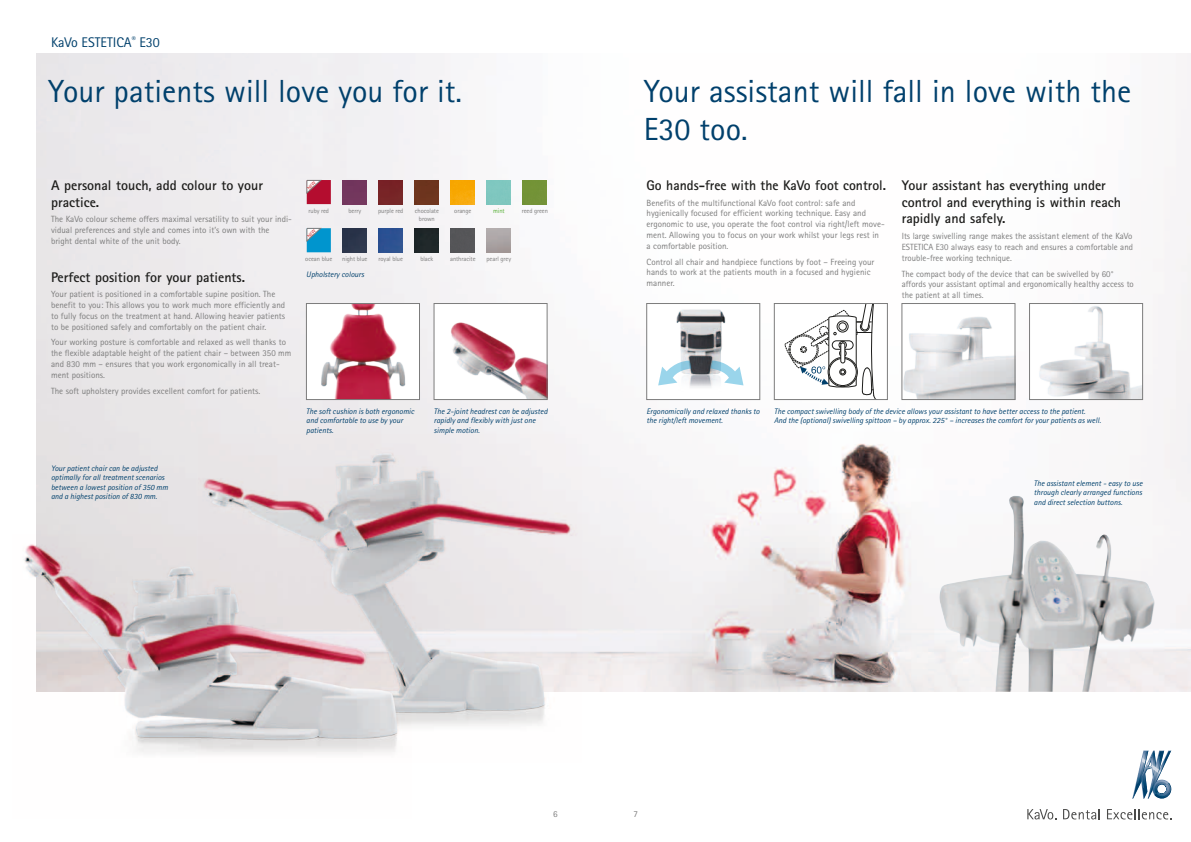
<style>
.page{position:relative;width:1191px;height:842px;background:#fff}
.page>*{position:absolute;margin:0;border:0;box-sizing:border-box;transform-origin:0 0}
.t1{font:32px/38px "Rotis Sans Serif Pro Cyr";color:#00406c}
.t2{font:700 14px/16.8px "Rotis Sans Serif Pro Cyr";color:#1d1d1b}
.t3{font:14px "Rotis Sans Serif Pro Cyr";color:#00406c}
.t4{font:9px/10.8px "Rotis Sans Serif Pro Cyr";color:#7c7c7c}
.t5{font:italic 8px/9.6px "Rotis Sans Serif Pro Cyr";color:#00406c}
.t6{font:6.5px "Rotis Sans Serif Pro Cyr";letter-spacing:-.01em;color:#7c7c7c}
.t7{font:6.5px "Rotis Sans Serif Pro Cyr";color:#53af32}
</style>
<div class="page">
<svg style="left:1132px;top:750px;width:39px;height:48px"></svg>
<svg style="left:1063px;top:809px;width:37px;height:10px"></svg>
<svg style="left:1107px;top:809px;width:64px;height:10px"></svg>
<svg style="left:1027px;top:809px;width:29px;height:10px"></svg>
<img style="left:37px;top:54px;width:1154px;height:638px">
<img style="left:343px;top:228px;width:24px;height:24px">
<img style="left:379px;top:228px;width:24px;height:24px">
<img style="left:415px;top:228px;width:24px;height:24px">
<img style="left:451px;top:228px;width:24px;height:24px">
<img style="left:379px;top:180px;width:24px;height:24px">
<img style="left:451px;top:180px;width:24px;height:24px">
<img style="left:343px;top:180px;width:24px;height:24px">
<img style="left:487px;top:180px;width:24px;height:24px">
<img style="left:523px;top:180px;width:24px;height:24px">
<img style="left:415px;top:180px;width:24px;height:24px">
<img style="left:487px;top:228px;width:24px;height:24px">
<img style="left:198px;top:434px;width:383px;height:292px">
<img style="left:23px;top:535px;width:389px;height:219px">
<img style="left:436px;top:305px;width:109px;height:93px">
<div style="left:434px;top:303px;width:113px;height:97px;border:1px solid #7c7c7c"></div>
<img style="left:308px;top:305px;width:110px;height:93px">
<div style="left:306px;top:303px;width:114px;height:97px;border:1px solid #7c7c7c"></div>
<div style="left:646px;top:303px;width:114px;height:97px;background:#fff;border:1px solid #7c7c7c"></div>
<img style="left:676px;top:309px;width:50px;height:79px">
<svg style="left:658px;top:361px;width:33px;height:24px"></svg>
<svg style="left:710px;top:361px;width:33px;height:24px"></svg>
<img style="left:937px;top:496px;width:218px;height:196px">
<img style="left:903px;top:305px;width:110px;height:93px">
<div style="left:901px;top:303px;width:114px;height:97px;border:1px solid #7c7c7c"></div>
<div style="left:774px;top:303px;width:113px;height:97px;background:#fff"></div>
<svg style="left:784px;top:305px;width:92px;height:93px"></svg>
<div style="left:774px;top:303px;width:113px;height:97px;border:1px solid #7c7c7c"></div>
<img style="left:1031px;top:305px;width:109px;height:93px">
<div style="left:1029px;top:303px;width:113px;height:97px;border:1px solid #7c7c7c"></div>
<svg style="left:306px;top:180px;width:25px;height:24px"></svg>
<svg style="left:306px;top:228px;width:25px;height:24px"></svg>
<h2 class="t3" style="left:51px;top:34px;width:110px">KaVo ESTETICA<sup>®</sup> E30</h2>
<h1 class="t1" style="left:48px;top:72px;width:415px">Your patients will love you for it.</h1>
<h2 class="t2" style="left:51px;top:177px;width:213px">A personal touch, add colour to your practice.</h2>
<p class="t4" style="left:51px;top:214px;width:242px">The KaVo colour scheme offers maximal versatility to suit your indi&shy;vidual preferences and style and comes into it’s own with the bright dental white of the unit body.</p>
<h2 class="t2" style="left:51px;top:268px;width:195px">Perfect position for your patients.</h2>
<p class="t4" style="left:51px;top:289px;width:236px">Your patient is positioned in a comfortable supine position. The benefit to you: This allows you to work much more efficiently and to fully focus on the treatment at hand. Allowing heavier patients to be positioned safely and comfortably on the patient chair.</p>
<p class="t4" style="left:51px;top:337px;width:242px">Your working posture is comfortable and relaxed as well thanks to the flexible adaptable height of the patient chair – between 350 mm and 830 mm – ensures that you work ergonomically in all treat&shy;ment positions.</p>
<p class="t4" style="left:51px;top:385px;width:211px">The soft upholstery provides excellent comfort for patients.</p>
<p class="t5" style="left:51px;top:463px;width:118px">Your patient chair can be adjusted optimally for all treatment scenarios between a lowest position of 350 mm and a highest position of 830 mm.</p>
<p class="t6" style="left:308px;top:207px;width:22px">ruby red</p>
<p class="t6" style="left:348px;top:207px;width:14px">berry</p>
<p class="t6" style="left:378px;top:207px;width:27px">purple red</p>
<p class="t6" style="left:454px;top:207px;width:19px">orange</p>
<p class="t6" style="left:415px;top:207px;width:26px">chocolate</p>
<p class="t7" style="left:493px;top:207px;width:13px">mint</p>
<p class="t6" style="left:522px;top:207px;width:28px">reed green</p>
<p class="t6" style="left:419px;top:215px;width:17px">brown</p>
<p class="t6" style="left:486px;top:255px;width:26px">pearl grey</p>
<p class="t6" style="left:305px;top:255px;width:28px">ocean blue</p>
<p class="t6" style="left:450px;top:255px;width:27px">anthracite</p>
<p class="t6" style="left:342px;top:255px;width:27px">night blue</p>
<p class="t6" style="left:378px;top:255px;width:26px">royal blue</p>
<p class="t5" style="left:306px;top:270px;width:59px">Upholstery colours</p>
<p class="t6" style="left:420px;top:255px;width:14px">black</p>
<p class="t5" style="left:306px;top:406px;width:110px">The soft cushion is both ergonomic and comfortable to use by your patients.</p>
<p class="t5" style="left:434px;top:406px;width:115px">The 2-joint headrest can be adjusted rapidly and flexibly with just one simple motion.</p>
<h1 class="t1" style="left:643px;top:72px;width:489px">Your assistant will fall in love with the<br>E30 too.</h1>
<h2 class="t2" style="left:646px;top:177px;width:241px">Go hands-free with the KaVo foot control.</h2>
<p class="t4" style="left:646px;top:197px;width:240px">Benefits of the multifunctional KaVo foot control: safe and hygienically focused for efficient working technique. Easy and ergonomic to use, you operate the foot control via right/left move&shy;ment. Allowing you to focus on your work whilst your legs rest in a comfortable position.</p>
<p class="t4" style="left:646px;top:256px;width:229px">Control all chair and handpiece functions by foot – Freeing your hands to work at the patients mouth in a focused and hygienic manner.</p>
<h2 class="t2" style="left:901px;top:177px;width:221px">Your assistant has everything under control and everything is within reach rapidly and safely.</h2>
<p class="t4" style="left:901px;top:231px;width:233px;text-align:justify">Its large swivelling range makes the assistant element of the KaVo ESTETICA E30 always easy to reach and ensures a comfortable and trouble--free working technique.</p>
<p class="t4" style="left:901px;top:268px;width:234px">The compact body of the device that can be swivelled by 60° affords your assistant optimal and ergonomically healthy access to the patient at all times.</p>
<p class="t5" style="left:646px;top:406px;width:115px">Ergonomically and relaxed thanks to the right/left movement.</p>
<p class="t5" style="left:774px;top:406px;width:328px">The compact swivelling body of the device allows your assistant to have better access to the patient.<br>And the (optional) swivelling spittoon – by approx. 225° – increases the comfort for your patients as well.</p>
<p class="t5" style="left:1034px;top:478px;width:110px;text-align:justify">The assistant element - easy to use through clearly arranged functions and direct selection buttons.</p>
<p class="t4" style="left:553px;top:808px;width:6px">6</p>
<p class="t4" style="left:633px;top:808px;width:6px">7</p>
</div>
